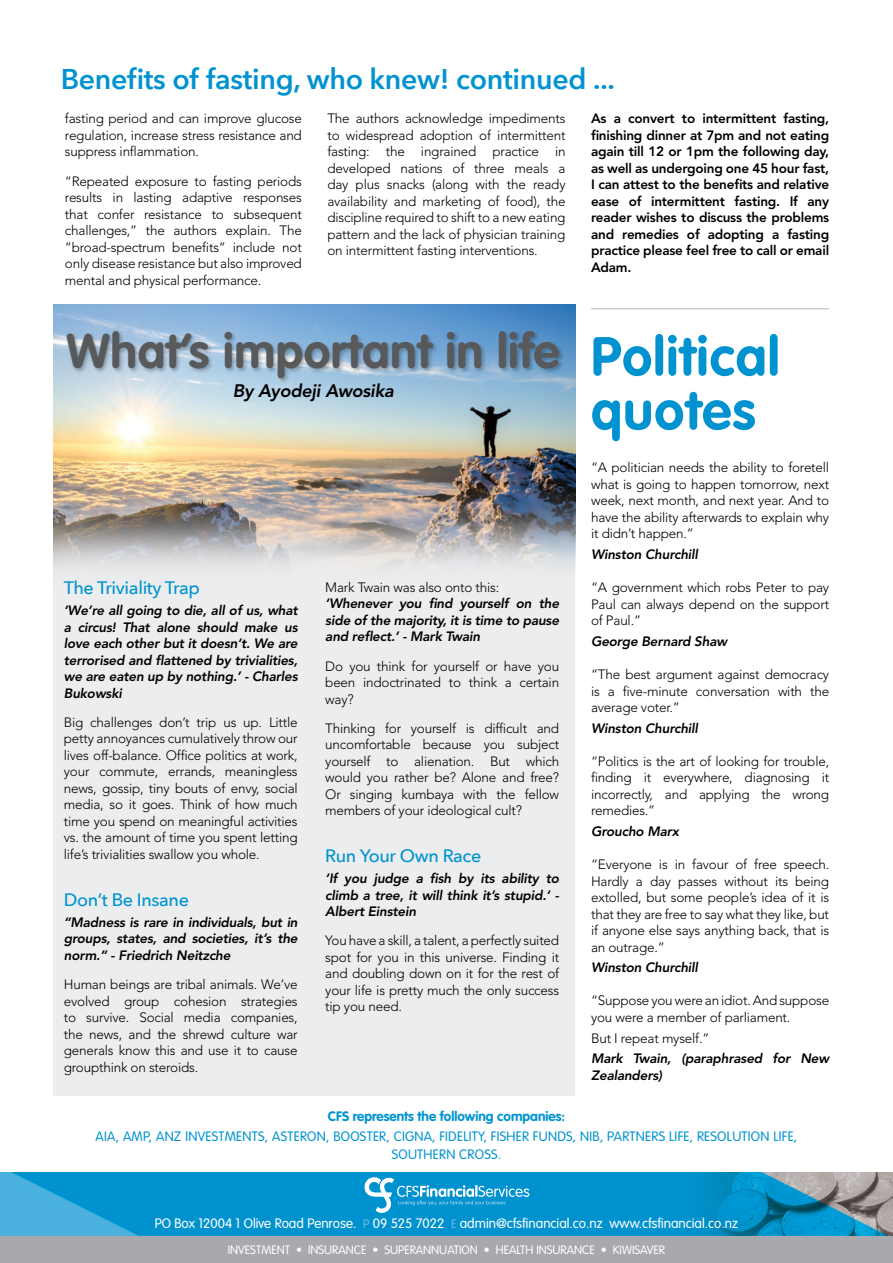
<style>
.page{position:relative;width:893px;height:1263px;background:#fff}
.page>*{position:absolute;margin:0;border:0;box-sizing:border-box;transform-origin:0 0}
.Body{font:700 54px/54px "VAG Rounded";letter-spacing:.02em;color:#0093d0}
.Body-2{font:700 48px "VAG Rounded";letter-spacing:.01em;color:#58595b}
.Heading{font:600 28.5px "Avenir Next";letter-spacing:-.01em;color:#0093d0}
.Sub_Heading{font:500 18px "Avenir Next";letter-spacing:-.02em;color:#0093d0}
.Body-3{font:italic 800 18px "Avenir";letter-spacing:-.015em;color:#000}
.Body-4{font:300 13.5px/16.5px "Avenir";letter-spacing:-.015em;color:#000;text-align:justify}
.Body-5{font:italic 800 13.5px/16.5px "Avenir";letter-spacing:-.015em;color:#000;text-align:justify}
.Body-6{font:800 13.5px/16.5px "Avenir";letter-spacing:-.015em;color:#000;text-align:justify}
.Body-7{font:300 13.5px/19.5px "VAG Rounded";letter-spacing:.02em;color:#0093d0;text-align:center}
.t1{font:300 13.5px "VAG Rounded";color:#fff}
.t2{font:300 12px "VAG Rounded";color:#fff}
.s1{font-weight:700}
.s2{font-size:12px;color:#6dbce3}
</style>
<div class="page">
<img style="left:0;top:1172px;width:893px;height:64px">
<div style="left:0;top:1236px;width:893px;height:27px;background:#a7a9ac"></div>
<div style="left:54px;top:304px;width:521px;height:791px;background:#ecedee"></div>
<img style="left:54px;top:305px;width:521px;height:262px">
<div style="left:65px;top:330px;width:500px;height:54px;background:#000;opacity:.25"></div>
<svg style="left:364px;top:1177px;width:165px;height:36px;background:#2da5d6"></svg>
<hr style="left:591px;top:308px;width:238px;height:1px;background:#b8babc">
<p class="Heading" style="left:61px;top:55px;width:556px">Benefits of fasting, who knew! continued ...</p>
<p class="Body-4" style="left:65px;top:110px;width:238px">fasting period and can improve glucose regulation, increase stress resistance and suppress inflammation.</p>
<p class="Body-4" style="left:65px;top:173px;width:238px">“Repeated exposure to fasting periods results in lasting adaptive responses that confer resistance to subsequent challenges,” the authors explain. The “broad-spectrum benefits” include not only disease resistance but also improved mental and physical performance.</p>
<p class="Body-4" style="left:327px;top:110px;width:240px">The authors acknowledge impediments to widespread adoption of intermittent fasting: the ingrained practice in developed nations of three meals a day plus snacks (along with the ready availability and marketing of food), the discipline required to shift to a new eating pattern and the lack of physician training on intermittent fasting interventions.</p>
<p class="Body-6" style="left:591px;top:110px;width:240px">As a convert to intermittent fasting, finishing dinner at 7pm and not eating again till 12 or 1pm the following day, as well as undergoing one 45 hour fast, I can attest to the benefits and relative ease of intermittent fasting. If any reader wishes to discuss the problems and remedies of adopting a fasting practice please feel free to call or email Adam.</p>
<p class="Body-2" style="left:67px;top:323px;width:495px">What’s important in life</p>
<p class="Body-3" style="left:233px;top:380px;width:163px">By Ayodeji Awosika</p>
<p class="Sub_Heading" style="left:64px;top:573px;width:138px">The Triviality Trap</p>
<p class="Body-5" style="left:64px;top:602px;width:235px">‘We’re all going to die, all of us, what a circus! That alone should make us love each other but it doesn’t. We are terrorised and flattened by trivialities, we are eaten up by nothing.’ - Charles Bukowski</p>
<p class="Body-4" style="left:64px;top:714px;width:235px">Big challenges don’t trip us up. Little petty annoyances cumulatively throw our lives off-balance. Office politics at work, your commute, errands, meaningless news, gossip, tiny bouts of envy, social media, so it goes. Think of how much time you spend on meaningful activities vs. the amount of time you spent letting life’s trivialities swallow you whole.</p>
<p class="Sub_Heading" style="left:64px;top:884px;width:127px">Don’t Be Insane</p>
<p class="Body-5" style="left:64px;top:914px;width:235px">“Madness is rare in individuals, but in groups, states, and societies, it’s the norm.” - Friedrich Neitzche</p>
<p class="Body-4" style="left:64px;top:976px;width:235px">Human beings are tribal animals. We’ve evolved group cohesion strategies to survive. Social media companies, the news, and the shrewd culture war generals know this and use it to cause groupthink on steroids.</p>
<p class="Body-4" style="left:325px;top:579px;width:176px">Mark Twain was also onto this:</p>
<p class="Body-5" style="left:325px;top:595px;width:235px">‘Whenever you find yourself on the side of the majority, it is time to pause and reflect.’ - Mark Twain</p>
<p class="Body-4" style="left:325px;top:658px;width:235px">Do you think for yourself or have you been indoctrinated to think a certain way?</p>
<p class="Body-4" style="left:325px;top:720px;width:235px">Thinking for yourself is difficult and uncomfortable because you subject yourself to alienation. But which would you rather be? Alone and free?<br>Or singing kumbaya with the fellow members of your ideological cult?</p>
<p class="Sub_Heading" style="left:325px;top:841px;width:158px">Run Your Own Race</p>
<p class="Body-5" style="left:325px;top:870px;width:235px">‘If you judge a fish by its ability to climb a tree, it will think it’s stupid.’ - Albert Einstein</p>
<p class="Body-4" style="left:325px;top:932px;width:235px">You have a skill, a talent, a perfectly suited spot for you in this universe. Finding it and doubling down on it for the rest of your life is pretty much the only success tip you need.</p>
<p class="Body" style="left:591px;top:329px;width:190px">Political quotes</p>
<p class="Body-4" style="left:591px;top:460px;width:240px">“A politician needs the ability to foretell what is going to happen tomorrow, next week, next month, and next year. And to have the ability afterwards to explain why it didn’t happen.”</p>
<p class="Body-5" style="left:591px;top:546px;width:109px">Winston Churchill</p>
<p class="Body-4" style="left:591px;top:579px;width:240px">“A government which robs Peter to pay Paul can always depend on the support of Paul.”</p>
<p class="Body-5" style="left:591px;top:633px;width:138px">George Bernard Shaw</p>
<p class="Body-4" style="left:591px;top:666px;width:240px">“The best argument against democracy is a five-minute conversation with the average voter.”</p>
<p class="Body-5" style="left:591px;top:720px;width:109px">Winston Churchill</p>
<p class="Body-4" style="left:591px;top:753px;width:240px">“Politics is the art of looking for trouble, finding it everywhere, diagnosing it incorrectly, and applying the wrong remedies.”</p>
<p class="Body-5" style="left:591px;top:823px;width:90px">Groucho Marx</p>
<p class="Body-4" style="left:591px;top:856px;width:240px">“Everyone is in favour of free speech.<br>Hardly a day passes without its being extolled, but some people’s idea of it is that they are free to say what they like, but if anyone else says anything back, that is an outrage.”</p>
<p class="Body-5" style="left:591px;top:959px;width:109px">Winston Churchill</p>
<p class="Body-4" style="left:591px;top:992px;width:240px">“Suppose you were an idiot. And suppose you were a member of parliament.</p>
<p class="Body-4" style="left:591px;top:1030px;width:120px">But I repeat myself.”</p>
<p class="Body-5" style="left:591px;top:1050px;width:240px">Mark Twain, (paraphrased for New<br>Zealanders)</p>
<p class="Body-7" style="left:96px;top:1106px;width:703px"><span class="s1">CFS represents the following companies:<br></span>AIA, AMP, ANZ INVESTMENTS, ASTERON, BOOSTER, CIGNA, FIDELITY, FISHER FUNDS, NIB, PARTNERS LIFE, RESOLUTION LIFE,</p>
<p class="Body-7" style="left:392px;top:1144px;width:111px">SOUTHERN CROSS.</p>
<p class="t1" style="left:155px;top:1216px;width:585px">PO Box 12004 1 Olive Road Penrose. <span class="s2">P</span> 09 525 7022 <span class="s2">E</span> admin@cfsfinancial.co.nz www.cfsfinancial.co.nz</p>
<p class="t2" style="left:228px;top:1243px;width:439px">INVESTMENT • INSURANCE • SUPERANNUATION • HEALTH INSURANCE • KIWISAVER</p>
</div>
